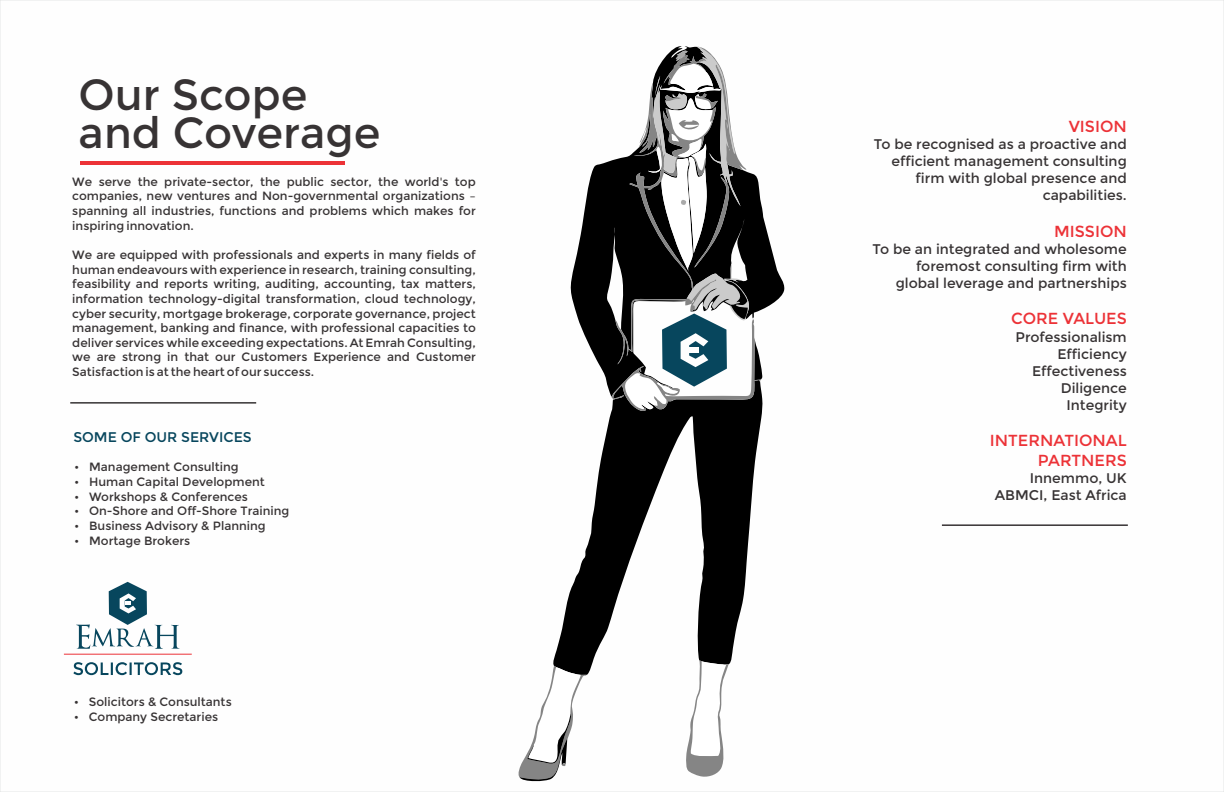
<style>
.page{position:relative;width:1224px;height:792px;background:#fff}
.page>*{position:absolute;margin:0;border:0;box-sizing:border-box;transform-origin:0 0}
.t1{font:43.2px/38.4px "Montserrat";color:#373334}
.t2{font:16px "Montserrat";color:#ec3237}
.t3{font:14px/17.1px "Montserrat";color:#373334;text-align:right}
.t4{font:14px "Montserrat";color:#07465d}
.t5{font:12px/14.6px "Montserrat";color:#373334;text-align:justify}
</style>
<div class="page">
<svg style="left:553px;top:414px;width:209px;height:261px"></svg>
<svg style="left:686px;top:660px;width:43px;height:117px"></svg>
<svg style="left:518px;top:666px;width:69px;height:116px"></svg>
<hr style="left:81px;top:161px;width:264px;height:4px;background:#ec3237">
<svg style="left:73px;top:662px;width:109px;height:13px"></svg>
<hr style="left:64px;top:654px;width:128px;height:1px;background:#ec3237">
<svg style="left:76px;top:582px;width:104px;height:67px"></svg>
<svg style="left:570px;top:46px;width:215px;height:368px"></svg>
<div style="left:687px;top:347px;width:12px;height:6px;background:#fefefe"></div>
<hr style="left:70px;top:402px;width:186px;height:2px;background:#373334">
<hr style="left:942px;top:524px;width:186px;height:2px;background:#373334">
<h1 class="t1" style="left:79px;top:76px;width:303px">Our Scope and Coverage</h1>
<p class="t5" style="left:72px;top:174px;width:405px">We serve the private-sector, the public sector, the world's top companies, new ventures and Non-governmental organizations – spanning all industries, functions and problems which makes for inspiring innovation.</p>
<p class="t5" style="left:72px;top:248px;width:405px">We are equipped with professionals and experts in many fields of human endeavours with experience in research, training consulting, feasibility and reports writing, auditing, accounting, tax matters, information technology-digital transformation, cloud technology, cyber security, mortgage brokerage, corporate governance, project management, banking and finance, with professional capacities to deliver services while exceeding expectations. At Emrah Consulting, we are strong in that our Customers Experience and Customer Satisfaction is at the heart of our success.</p>
<p class="t4" style="left:73px;top:429px;width:180px">SOME OF OUR SERVICES</p>
<p class="t5" style="left:89px;top:460px;width:151px">Management Consulting</p>
<p class="t5" style="left:89px;top:475px;width:177px">Human Capital Development</p>
<p class="t5" style="left:89px;top:504px;width:202px">On-Shore and Off-Shore Training</p>
<p class="t5" style="left:89px;top:489px;width:160px">Workshops &amp; Conferences</p>
<p class="t5" style="left:89px;top:519px;width:178px">Business Advisory &amp; Planning</p>
<p class="t5" style="left:89px;top:533px;width:103px">Mortage Brokers</p>
<p class="t5" style="left:89px;top:695px;width:144px">Solicitors &amp; Consultants</p>
<p class="t5" style="left:89px;top:709px;width:131px">Company Secretaries</p>
<h2 class="t2" style="left:1069px;top:117px;width:60px">VISION</h2>
<p class="t3" style="left:874px;top:136px;width:254px">To be recognised as a proactive and efficient management consulting firm with global presence and capabilities.</p>
<h2 class="t2" style="left:1054px;top:222px;width:74px">MISSION</h2>
<p class="t3" style="left:873px;top:241px;width:256px">To be an integrated and wholesome foremost consulting firm with global leverage and partnerships</p>
<h2 class="t2" style="left:1011px;top:309px;width:117px">CORE VALUES</h2>
<p class="t3" style="left:1012px;top:329px;width:117px">฀Professionalism</p>
<p class="t3" style="left:1028px;top:363px;width:100px">฀Effectiveness</p>
<p class="t3" style="left:1054px;top:346px;width:75px">฀Efficiency</p>
<p class="t3" style="left:1057px;top:380px;width:71px">฀Diligence</p>
<p class="t3" style="left:1063px;top:397px;width:66px">฀Integrity</p>
<h2 class="t2" style="left:990px;top:431px;width:138px">INTERNATIONAL</h2>
<h2 class="t2" style="left:1038px;top:451px;width:90px">PARTNERS</h2>
<p class="t3" style="left:995px;top:487px;width:133px">ABMCI, East Africa</p>
<p class="t3" style="left:1030px;top:470px;width:98px">Innemmo, UK</p>
</div>
